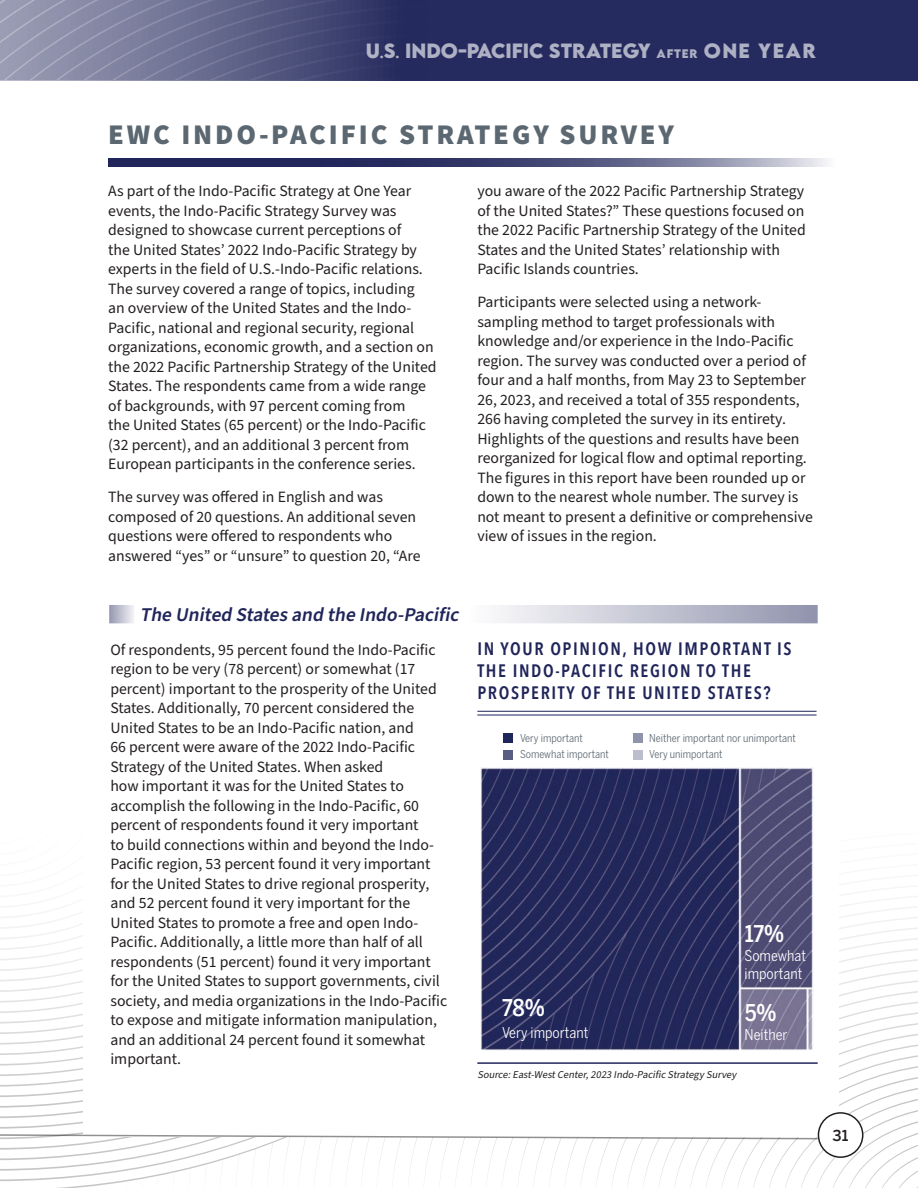
<style>
.page{position:relative;width:918px;height:1188px;background:#fff}
.page>*{position:absolute;margin:0;border:0;box-sizing:border-box;transform-origin:0 0}
.TOC_Header{font:28.5px "Source Sans Variable";letter-spacing:.1em;color:#5b6771}
.t1{font:500 22.95px "Benton Sans Cond";color:#fff}
.t2{font:italic 600 19.5px "Source Sans Pro";color:#20255a}
.t3{font:700 18.3px "LEMONMILK";color:#fff}
.t4{font:600 18px/21.6px "Avenir Next Condensed";letter-spacing:.09em;color:#20255a}
.t5{font:15.75px/19.5px "Source Sans Pro";color:#231f20}
.t6{font:500 15px "Benton Sans";color:#231f20}
.t7{font:14.85px/17.7px "Benton Sans Cond";color:#fff}
.t8{font:10.8px/15.9px "Benton Sans Cond";color:#5b6771}
.Source_Text{font:italic 10.5px "Source Sans Pro";color:#231f20}
.s1{font-size:10.95px}
</style>
<div class="page">
<svg style="left:0;top:0;width:918px;height:81px;background:#464a76"></svg>
<div style="left:366px;top:42px;width:451px;height:17px;background:#20255a"></div>
<svg style="left:0;top:860px;width:918px;height:328px"></svg>
<svg style="left:108px;top:158px;width:718px;height:9px;background:#4d517b"></svg>
<hr style="left:477px;top:711px;width:340px;height:1px;background:#20255a">
<hr style="left:477px;top:715px;width:340px;height:1px;background:#20255a">
<hr style="left:477px;top:1062px;width:341px;height:2px;background:#20255a">
<img style="left:480px;top:768px;width:333px;height:283px">
<div style="left:504px;top:733px;width:9px;height:9px;background:#1f275a"></div>
<div style="left:504px;top:750px;width:9px;height:10px;background:#575d83"></div>
<div style="left:633px;top:733px;width:10px;height:9px;background:#8f93ac"></div>
<div style="left:633px;top:750px;width:10px;height:10px;background:#bcbecd"></div>
<div style="left:467px;top:605px;width:351px;height:18px;background:linear-gradient(to right,#fefefe,#9093ad)"></div>
<svg style="left:109px;top:605px;width:25px;height:18px"></svg>
<p class="t3" style="left:366px;top:38px;width:301px">U<span class="s1">.</span>S<span class="s1">.</span> INDO-PACIFIC STRATEGY <span class="s1">AFTER</span></p>
<p class="t3" style="left:704px;top:38px;width:16px">ONE</p>
<p class="t3" style="left:758px;top:38px;width:16px">YEAR</p>
<p class="TOC_Header" style="left:108px;top:118px;width:568px">EWC INDO-PACIFIC STRATEGY SURVEY</p>
<p class="t5" style="left:108px;top:182px;width:330px">As part of the Indo-Pacific Strategy at One Year events, the Indo-Pacific Strategy Survey was designed to showcase current perceptions of<br>the United States’ 2022 Indo-Pacific Strategy by experts in the field of U.S.-Indo-Pacific relations.<br>The survey covered a range of topics, including<br>an overview of the United States and the Indo-Pacific, national and regional security, regional organizations, economic growth, and a section on the 2022 Pacific Partnership Strategy of the United States. The respondents came from a wide range of backgrounds, with 97 percent coming from<br>the United States (65 percent) or the Indo-Pacific (32 percent), and an additional 3 percent from European participants in the conference series.</p>
<p class="t5" style="left:108px;top:488px;width:314px">The survey was offered in English and was composed of 20 questions. An additional seven questions were offered to respondents who answered “yes” or “unsure” to question 20, “Are</p>
<p class="t5" style="left:477px;top:182px;width:330px">you aware of the 2022 Pacific Partnership Strategy of the United States?” These questions focused on the 2022 Pacific Partnership Strategy of the United States and the United States’ relationship with Pacific Islands countries.</p>
<p class="t5" style="left:477px;top:293px;width:337px">Participants were selected using a network&shy;sampling method to target professionals with knowledge and/or experience in the Indo-Pacific region. The survey was conducted over a period of four and a half months, from May 23 to September 26, 2023, and received a total of 355 respondents, 266 having completed the survey in its entirety.<br>Highlights of the questions and results have been reorganized for logical flow and optimal reporting.<br>The figures in this report have been rounded up or down to the nearest whole number. The survey is not meant to present a definitive or comprehensive view of issues in the region.</p>
<p class="t2" style="left:140px;top:602px;width:325px">The United Statesand the Indo-Pacific</p>
<p class="t5" style="left:110px;top:640px;width:338px">Of respondents, 95 percent found the Indo-Pacific region to be very (78 percent) or somewhat (17 percent) important to the prosperity of the United States. Additionally, 70 percent considered the United States to be an Indo-Pacific nation, and<br>66 percent were aware of the 2022 Indo-Pacific Strategy of the United States. When asked<br>how important it was for the United States to accomplish the following in the Indo-Pacific, 60 percent of respondents found it very important<br>to build connections within and beyond the Indo-Pacific region, 53 percent found it very important for the United States to drive regional prosperity, and 52 percent found it very important for the United States to promote a free and open Indo-Pacific. Additionally, a little more than half of all respondents (51 percent) found it very important for the United States to support governments, civil society, and media organizations in the Indo-Pacific to expose and mitigate information manipulation, and an additional 24 percent found it somewhat important.</p>
<p class="t4" style="left:477px;top:638px;width:316px">IN YOUR OPINION, HOW IMPORTANT IS<br>THE INDO-PACIFIC REGION TO THE<br>PROSPERITY OF THE UNITED STATES?</p>
<p class="Source_Text" style="left:477px;top:1068px;width:263px">Source:East-WestCenter,2023 Indo-PacificStrategy Survey</p>
<p class="t8" style="left:520px;top:730px;width:90px">Very important<br>Somewhat important</p>
<p class="t8" style="left:649px;top:730px;width:148px">Neither important nor unimportant<br>Very unimportant</p>
<p class="t1" style="left:745px;top:919px;width:41px">17%</p>
<p class="t7" style="left:745px;top:947px;width:63px">Somewhat important</p>
<p class="t1" style="left:502px;top:993px;width:44px">78%</p>
<p class="t1" style="left:745px;top:999px;width:33px">5%</p>
<p class="t7" style="left:502px;top:1023px;width:88px">Very important</p>
<p class="t7" style="left:745px;top:1025px;width:45px">Neither</p>
<p class="t6" style="left:833px;top:1126px;width:17px">31</p>
</div>
